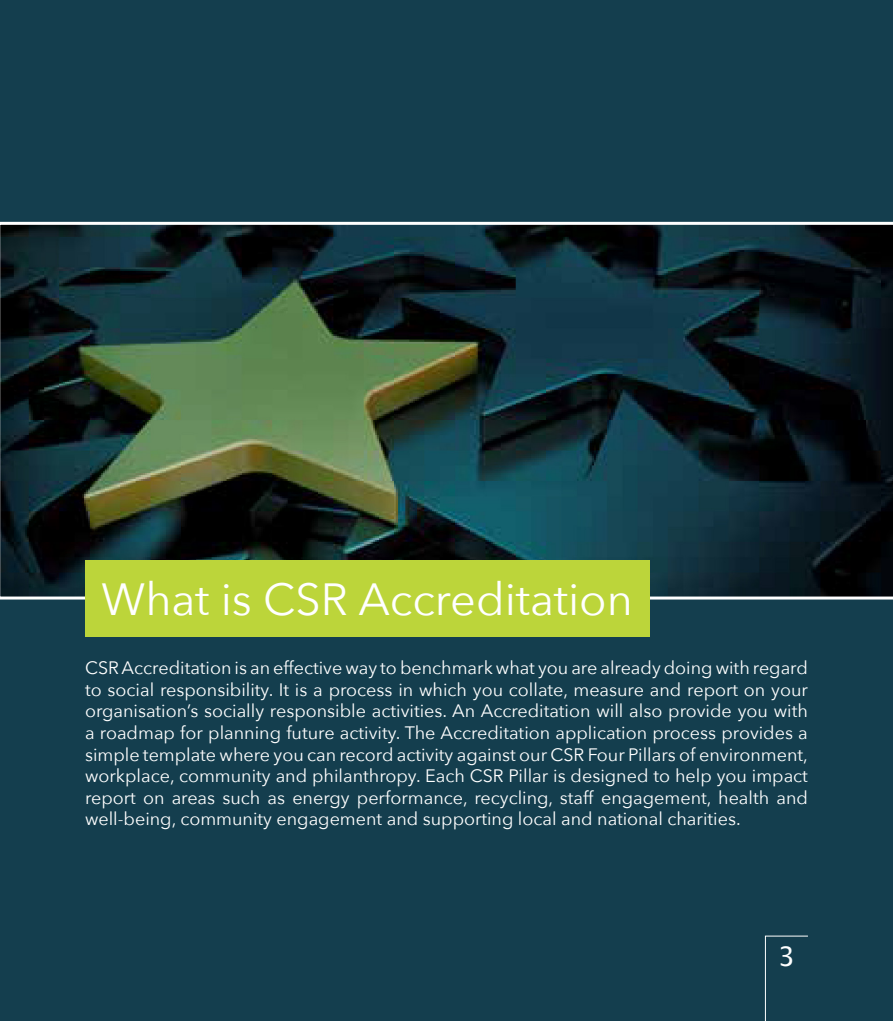
<style>
.page{position:relative;width:893px;height:1021px;background:#fff}
.page>*{position:absolute;margin:0;border:0;box-sizing:border-box;transform-origin:0 0}
.t1{font:45px "Avenir Next";color:#fff}
.t2{font:27px "Lucida Grande";color:#fff}
.t3{font:18px/21.6px "Avenir Next";color:#fff;text-align:justify}
</style>
<div class="page">
<div style="left:0;top:0;width:893px;height:1020px;background:#143e4e"></div>
<svg style="left:765px;top:935px;width:43px;height:85px"></svg>
<svg style="left:0;top:222px;width:893px;height:377px"></svg>
<div style="left:85px;top:560px;width:564px;height:76px;background:#bcd53a"></div>
<p class="t1" style="left:102px;top:561px;width:533px">What is CSR Accreditation</p>
<p class="t3" style="left:85px;top:656px;width:724px">CSR Accreditation is an effective way to benchmark what you are already doing with regard to social responsibility. It is a process in which you collate, measure and report on your organisation’s socially responsible activities. An Accreditation will also provide you with a roadmap for planning future activity. The Accreditation application process provides a simple template where you can record activity against our CSR Four Pillars of environment, workplace, community and philanthropy. Each CSR Pillar is designed to help you impact report on areas such as energy performance, recycling, staff engagement, health and well-being, community engagement and supporting local and national charities.</p>
<p class="t2" style="left:778px;top:941px;width:19px">3</p>
</div>
